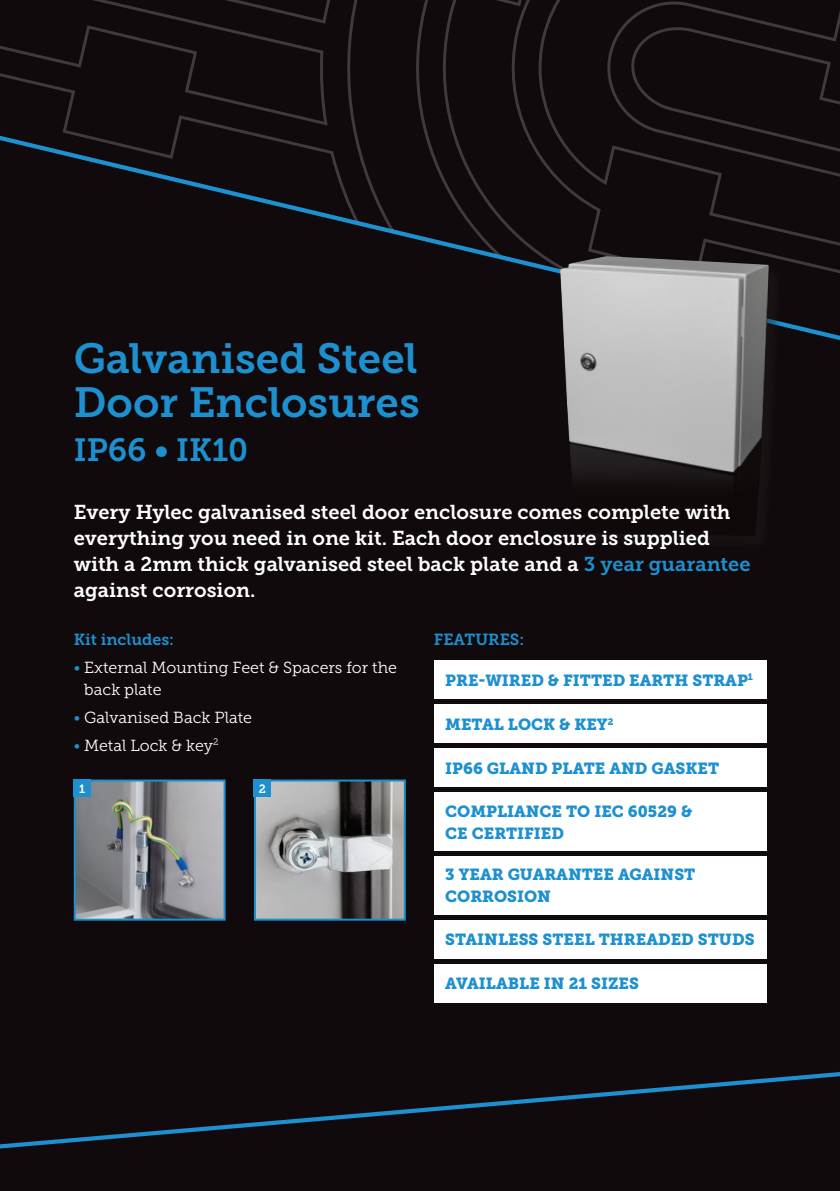
<style>
.page{position:relative;width:840px;height:1191px;background:#fff}
.page>*{position:absolute;margin:0;border:0;box-sizing:border-box;transform-origin:0 0}
.t1{font:42px "Museo Slab 700";color:#1d90d0}
.t2{font:32px "Museo Slab 700";color:#1d90d0}
.Body_Copy{font:20px/26px "Museo Slab 700";color:#fff}
.t3{font:16px/22px "Museo Slab 900";color:#1d90d0}
.Body_Copy-2{font:16px/22px "Museo Slab 300";color:#fff}
.Body_Copy-3{font:16px "Museo Slab 700";color:#1d90d0}
.Body_Copy-4{font:12px "Museo Slab 700";color:#fff}
.s1{color:#1d90d0}
</style>
<div class="page">
<div style="left:0;top:0;width:839px;height:1191px;background:#110a0c"></div>
<svg style="left:0;top:0;width:839px;height:340px"></svg>
<svg style="left:0;top:998px;width:839px;height:151px"></svg>
<div style="left:562px;top:258px;width:221px;height:292px;background:#110a0c"></div>
<img style="left:559px;top:256px;width:210px;height:222px">
<div style="left:433px;top:748px;width:332px;height:39px;background:#fff"></div>
<div style="left:433px;top:660px;width:332px;height:39px;background:#fff"></div>
<div style="left:433px;top:704px;width:332px;height:39px;background:#fff"></div>
<div style="left:433px;top:919px;width:332px;height:39px;background:#fff"></div>
<div style="left:433px;top:963px;width:332px;height:39px;background:#fff"></div>
<div style="left:433px;top:792px;width:332px;height:58px;background:#fff"></div>
<div style="left:433px;top:856px;width:332px;height:58px;background:#fff"></div>
<img style="left:77px;top:782px;width:145px;height:135px">
<div style="left:74px;top:779px;width:151px;height:141px;border:2px solid #1d90d0"></div>
<div style="left:74px;top:779px;width:17px;height:17px;background:#1d90d0"></div>
<img style="left:257px;top:782px;width:145px;height:135px">
<div style="left:254px;top:779px;width:151px;height:141px;border:2px solid #1d90d0"></div>
<div style="left:254px;top:779px;width:17px;height:17px;background:#1d90d0"></div>
<p class="t1" style="left:74px;top:335px;width:345px">Galvanised Steel</p>
<p class="t1" style="left:74px;top:379px;width:347px">Door Enclosures</p>
<p class="t2" style="left:74px;top:432px;width:176px">IP66 • IK10</p>
<p class="Body_Copy" style="left:74px;top:499px;width:677px">Every Hylec galvanised steel door enclosure comes complete with everything you need in one kit. Each door enclosure is supplied with a 2mm thick galvanised steel back plate and a <span class="s1">3 year guarantee </span>against corrosion.</p>
<p class="Body_Copy-3" style="left:74px;top:631px;width:102px">Kit includes:</p>
<p class="Body_Copy-2" style="left:84px;top:657px;width:314px;text-indent:-10px"><span class="s1">•</span> External Mounting Feet &amp; Spacers for the back plate</p>
<p class="Body_Copy-2" style="left:74px;top:706px;width:180px"><span class="s1">•</span> Galvanised Back Plate</p>
<p class="Body_Copy-2" style="left:74px;top:734px;width:146px"><span class="s1">•</span> Metal Lock &amp; key<sup>2</sup></p>
<p class="Body_Copy-4" style="left:79px;top:781px;width:8px">1</p>
<p class="Body_Copy-4" style="left:259px;top:781px;width:9px">2</p>
<p class="Body_Copy-3" style="left:433px;top:631px;width:92px">FEATURES:</p>
<p class="t3" style="left:445px;top:669px;width:309px">PRE-WIRED &amp; FITTED EARTH STRAP<sup>1</sup></p>
<p class="t3" style="left:445px;top:713px;width:169px">METAL LOCK &amp; KEY<sup>2</sup></p>
<p class="t3" style="left:445px;top:757px;width:275px">IP66 GLAND PLATE AND GASKET</p>
<p class="t3" style="left:445px;top:800px;width:248px">COMPLIANCE TO IEC 60529 &amp;<br>CE CERTIFIED</p>
<p class="t3" style="left:445px;top:863px;width:251px">3 YEAR GUARANTEE AGAINST<br>CORROSION</p>
<p class="t3" style="left:445px;top:928px;width:310px">STAINLESS STEEL THREADED STUDS</p>
<p class="t3" style="left:445px;top:972px;width:195px">AVAILABLE IN 21 SIZES</p>
</div>
